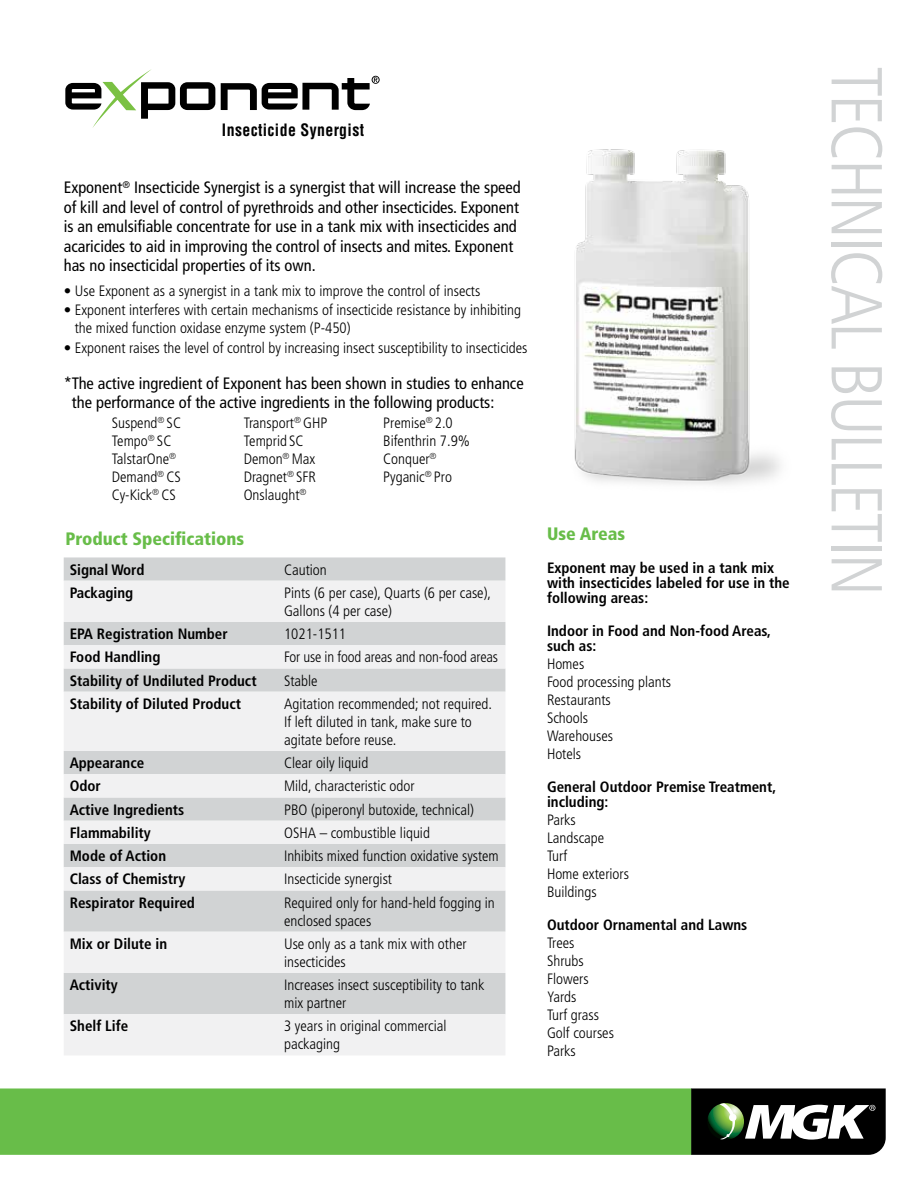
<style>
.page{position:relative;width:918px;height:1188px;background:#fff}
.page>*{position:absolute;margin:0;border:0;box-sizing:border-box;transform-origin:0 0}
.t1{font:300 condensed 72px "Frutiger";letter-spacing:-.04em;color:#d1d3d4}
.t2{font:900 condensed 18px "Frutiger";color:#68bd49}
.t3{font:700 condensed 16.65px "Helvetica LT Std";letter-spacing:.025em;color:#000;scale:.95 1}
.t4{font:condensed 16.5px/19.5px "Frutiger";color:#000}
.t5{font:300 condensed 15px/18px "Frutiger";color:#000}
.t6{font:700 condensed 15px/15px "Frutiger";color:#000}
</style>
<div class="page">
<img style="left:574px;top:149px;width:206px;height:336px">
<svg style="left:64px;top:557px;width:441px;height:24px;background:#d2d4d5"></svg>
<svg style="left:64px;top:581px;width:441px;height:474px;fill:#f1f1f2"></svg>
<svg style="left:65px;top:69px;width:150px;height:59px"></svg>
<svg style="left:221px;top:76px;width:159px;height:34px"></svg>
<div style="left:0;top:1088px;width:692px;height:67px;background:#68bd49"></div>
<svg style="left:691px;top:1088px;width:195px;height:67px"></svg>
<p class="t3" style="left:222px;top:119px;width:151px">Insecticide Synergist</p>
<p class="t4" style="left:64px;top:178px;width:459px">Exponent<sup>®</sup> Insecticide Synergist is a synergist that will increase the speed of kill and level of control of pyrethroids and other insecticides. Exponent is an emulsifiable concentrate for use in a tank mix with insecticides and acaricides to aid in improving the control of insects and mites. Exponent has no insecticidal properties of its own.</p>
<p class="t5" style="left:64px;top:282px;width:418px">• Use Exponent as a synergist in a tank mix to improve the control of insects</p>
<p class="t5" style="left:75px;top:301px;width:448px;text-indent:-11px">• Exponent interferes with certain mechanisms of insecticide resistance by inhibiting the mixed function oxidase enzyme system (P-450)</p>
<p class="t5" style="left:64px;top:339px;width:465px">• Exponent raises the level of control by increasing insect susceptibility to insecticides</p>
<p class="t4" style="left:72px;top:373px;width:453px;text-indent:-8px">*The active ingredient of Exponent has been shown in studies to enhance the performance of the active ingredients in the following products:</p>
<p class="t5" style="left:112px;top:414px;width:71px">Suspend<sup>®</sup> SC</p>
<p class="t5" style="left:244px;top:414px;width:85px">Transport<sup>®</sup> GHP</p>
<p class="t5" style="left:383px;top:414px;width:71px">Premise<sup>®</sup> 2.0</p>
<p class="t5" style="left:112px;top:432px;width:61px">Tempo<sup>®</sup> SC</p>
<p class="t5" style="left:244px;top:432px;width:61px">Temprid SC</p>
<p class="t5" style="left:383px;top:432px;width:88px">Bifenthrin 7.9%</p>
<p class="t5" style="left:112px;top:450px;width:66px">TalstarOne<sup>®</sup></p>
<p class="t5" style="left:244px;top:450px;width:73px">Demon<sup>®</sup> Max</p>
<p class="t5" style="left:383px;top:450px;width:55px">Conquer<sup>®</sup></p>
<p class="t5" style="left:112px;top:468px;width:71px">Demand<sup>®</sup> CS</p>
<p class="t5" style="left:244px;top:468px;width:74px">Dragnet<sup>®</sup> SFR</p>
<p class="t5" style="left:383px;top:468px;width:70px">Pyganic<sup>®</sup> Pro</p>
<p class="t5" style="left:112px;top:486px;width:66px">Cy-Kick<sup>®</sup> CS</p>
<p class="t5" style="left:244px;top:486px;width:64px">Onslaught<sup>®</sup></p>
<p class="t2" style="left:65px;top:528px;width:180px">Product Specifications</p>
<p class="t6" style="left:70px;top:562px;width:76px">Signal Word</p>
<p class="t5" style="left:284px;top:561px;width:44px">Caution</p>
<p class="t6" style="left:70px;top:585px;width:65px">Packaging</p>
<p class="t5" style="left:284px;top:584px;width:209px">Pints (6 per case), Quarts (6 per case),<br>Gallons (4 per case)</p>
<p class="t6" style="left:70px;top:627px;width:159px">EPA Registration Number</p>
<p class="t5" style="left:284px;top:625px;width:64px">1021-1511</p>
<p class="t6" style="left:70px;top:650px;width:92px">Food Handling</p>
<p class="t5" style="left:284px;top:649px;width:215px">For use in food areas and non-food areas</p>
<p class="t6" style="left:70px;top:673px;width:188px">Stability of Undiluted Product</p>
<p class="t5" style="left:284px;top:672px;width:35px">Stable</p>
<p class="t6" style="left:70px;top:696px;width:173px">Stability of Diluted Product</p>
<p class="t5" style="left:284px;top:695px;width:210px">Agitation recommended; not required.<br>If left diluted in tank, make sure to agitate before reuse.</p>
<p class="t6" style="left:70px;top:756px;width:76px">Appearance</p>
<p class="t5" style="left:284px;top:754px;width:86px">Clear oily liquid</p>
<p class="t6" style="left:70px;top:779px;width:33px">Odor</p>
<p class="t5" style="left:284px;top:778px;width:132px">Mild, characteristic odor</p>
<p class="t6" style="left:70px;top:802px;width:116px">Active Ingredients</p>
<p class="t5" style="left:284px;top:801px;width:191px">PBO (piperonyl butoxide, technical)</p>
<p class="t6" style="left:70px;top:825px;width:83px">Flammability</p>
<p class="t5" style="left:284px;top:824px;width:147px">OSHA – combustible liquid</p>
<p class="t6" style="left:70px;top:849px;width:98px">Mode of Action</p>
<p class="t5" style="left:284px;top:847px;width:216px">Inhibits mixed function oxidative system</p>
<p class="t6" style="left:70px;top:872px;width:117px">Class of Chemistry</p>
<p class="t5" style="left:284px;top:871px;width:110px">Insecticide synergist</p>
<p class="t6" style="left:70px;top:895px;width:127px">Respirator Required</p>
<p class="t5" style="left:284px;top:894px;width:212px">Required only for hand-held fogging in enclosed spaces</p>
<p class="t6" style="left:70px;top:936px;width:99px">Mix or Dilute in</p>
<p class="t5" style="left:284px;top:935px;width:184px">Use only as a tank mix with other insecticides</p>
<p class="t6" style="left:70px;top:978px;width:50px">Activity</p>
<p class="t5" style="left:284px;top:976px;width:202px">Increases insect susceptibility to tank mix partner</p>
<p class="t6" style="left:70px;top:1019px;width:60px">Shelf Life</p>
<p class="t5" style="left:284px;top:1018px;width:164px">3 years in original commercial packaging</p>
<p class="t2" style="left:547px;top:523px;width:80px">Use Areas</p>
<p class="t6" style="left:547px;top:561px;width:244px">Exponent may be used in a tank mix with insecticides labeled for use in the following areas:</p>
<p class="t6" style="left:547px;top:623px;width:226px">Indoor in Food and Non-food Areas, such as:</p>
<p class="t5" style="left:547px;top:655px;width:126px">Homes<br>Food processing plants<br>Restaurants<br>Schools<br>Warehouses<br>Hotels</p>
<p class="t6" style="left:547px;top:779px;width:231px">General Outdoor Premise Treatment, including:</p>
<p class="t5" style="left:547px;top:811px;width:84px">Parks<br>Landscape<br>Turf<br>Home exteriors<br>Buildings</p>
<p class="t6" style="left:547px;top:917px;width:202px">Outdoor Ornamental and Lawns</p>
<p class="t5" style="left:547px;top:934px;width:68px">Trees<br>Shrubs<br>Flowers<br>Yards<br>Turf grass<br>Golf courses<br>Parks</p>
<h1 class="t1" style="left:897px;top:66px;width:531px;rotate:90deg">TECHNICAL BULLETIN</h1>
</div>
